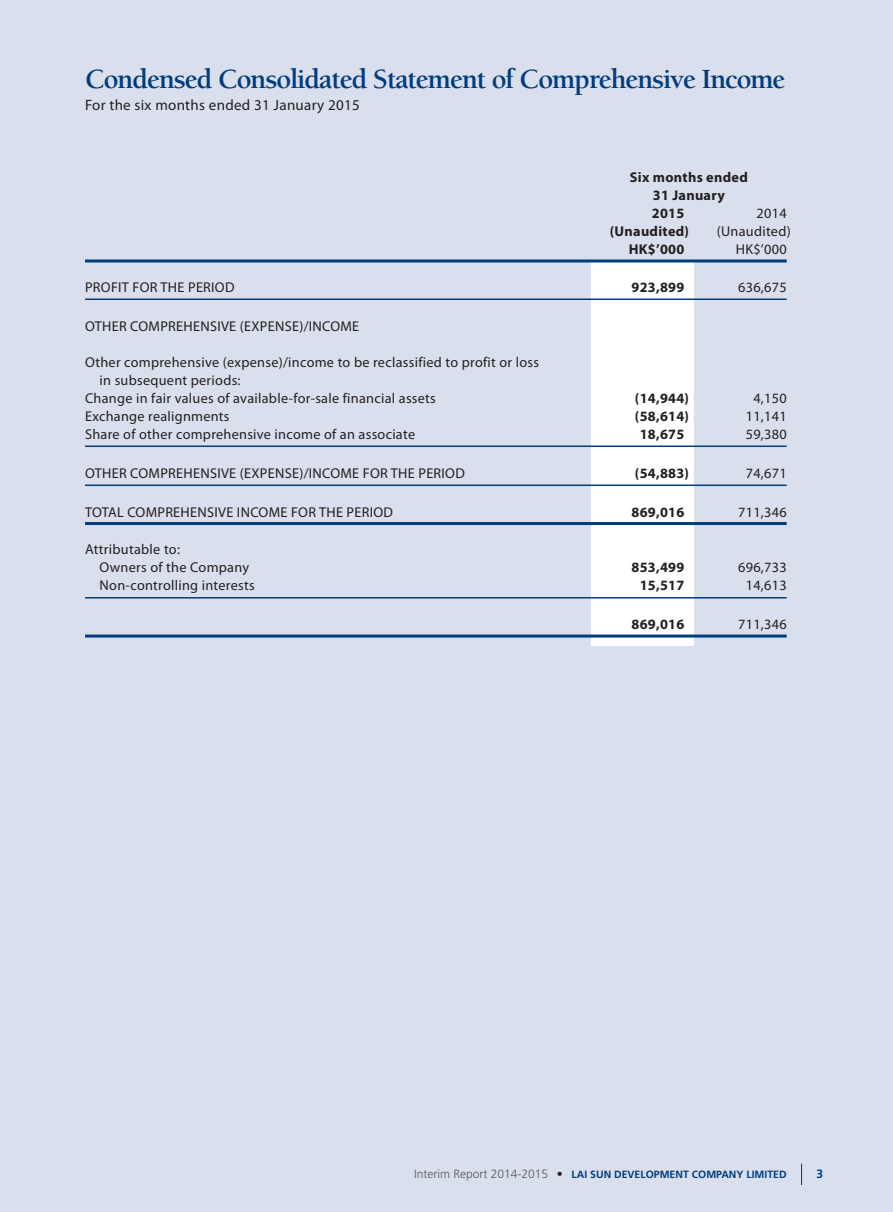
<style>
.page{position:relative;width:893px;height:1212px;background:#dadfed}
.page>*{position:absolute;margin:0;border:0;box-sizing:border-box;transform-origin:0 0}
.Heading{font:700 28.5px "Berkeley Std";letter-spacing:-.04em;color:#013d7d}
.Date{font:15px "Myriad Pro";letter-spacing:.02em;color:#231f20}
.Table_2_colume{font:14.25px "Myriad Pro";letter-spacing:.02em;color:#231f20}
.Table_2_colume-2{font:700 14.25px "Myriad Pro";letter-spacing:.02em;color:#231f20}
.t1{font:700 12px "Frutiger LT Std";color:#013d7d}
.t2{font:700 10.5px "Frutiger LT Std";color:#013d7d}
.s1{font-weight:300;font-size:12px;color:#57585a}
.s2{font-size:12px;color:#231f20}
</style>
<div class="page">
<svg style="left:801px;top:1164px;width:1px;height:21px"></svg>
<div style="left:591px;top:261px;width:102px;height:385px;background:#fff"></div>
<hr style="left:85px;top:259px;width:702px;height:3px;background:#013d7d">
<hr style="left:85px;top:298px;width:702px;height:2px;background:#013d7d">
<hr style="left:85px;top:445px;width:702px;height:2px;background:#013d7d">
<hr style="left:85px;top:484px;width:702px;height:2px;background:#013d7d">
<hr style="left:85px;top:522px;width:702px;height:3px;background:#013d7d">
<hr style="left:85px;top:597px;width:702px;height:1px;background:#013d7d">
<hr style="left:85px;top:634px;width:702px;height:3px;background:#013d7d">
<p class="Heading" style="left:85px;top:64px;width:702px">Condensed Consolidated Statement of Comprehensive Income</p>
<p class="Date" style="left:85px;top:96px;width:276px">For the six months ended 31 January 2015</p>
<p class="Table_2_colume-2" style="left:630px;top:168px;width:119px">Six months ended</p>
<p class="Table_2_colume-2" style="left:653px;top:186px;width:73px">31 January</p>
<p class="Table_2_colume-2" style="left:652px;top:204px;width:34px">2015</p>
<p class="Table_2_colume" style="left:757px;top:204px;width:32px">2014</p>
<p class="Table_2_colume-2" style="left:610px;top:222px;width:81px">(Unaudited)</p>
<p class="Table_2_colume" style="left:717px;top:222px;width:75px">(Unaudited)</p>
<p class="Table_2_colume-2" style="left:629px;top:240px;width:57px">HK$’000</p>
<p class="Table_2_colume" style="left:736px;top:240px;width:52px">HK$’000</p>
<p class="Table_2_colume" style="left:85px;top:278px;width:151px">PROFIT FOR THE PERIOD</p>
<p class="Table_2_colume-2" style="left:631px;top:277px;width:54px">923,899</p>
<p class="Table_2_colume" style="left:738px;top:278px;width:50px">636,675</p>
<p class="Table_2_colume" style="left:85px;top:317px;width:276px">OTHER COMPREHENSIVE (EXPENSE)/INCOME</p>
<p class="Table_2_colume" style="left:85px;top:353px;width:456px">Other comprehensive (expense)/income to be reclassified to profit or loss</p>
<p class="Table_2_colume" style="left:100px;top:371px;width:142px">in subsequent periods:</p>
<p class="Table_2_colume" style="left:85px;top:389px;width:352px">Change in fair values of available-for-sale financial assets</p>
<p class="Table_2_colume-2" style="left:635px;top:388px;width:56px">(14,944)</p>
<p class="Table_2_colume" style="left:753px;top:389px;width:35px">4,150</p>
<p class="Table_2_colume" style="left:85px;top:407px;width:146px">Exchange realignments</p>
<p class="Table_2_colume-2" style="left:635px;top:406px;width:56px">(58,614)</p>
<p class="Table_2_colume" style="left:746px;top:407px;width:42px">11,141</p>
<p class="Table_2_colume" style="left:85px;top:425px;width:332px">Share of other comprehensive income of an associate</p>
<p class="Table_2_colume-2" style="left:640px;top:424px;width:46px">18,675</p>
<p class="Table_2_colume" style="left:746px;top:425px;width:42px">59,380</p>
<p class="Table_2_colume" style="left:85px;top:464px;width:381px">OTHER COMPREHENSIVE (EXPENSE)/INCOME FOR THE PERIOD</p>
<p class="Table_2_colume-2" style="left:635px;top:463px;width:56px">(54,883)</p>
<p class="Table_2_colume" style="left:746px;top:464px;width:42px">74,671</p>
<p class="Table_2_colume" style="left:85px;top:503px;width:309px">TOTAL COMPREHENSIVE INCOME FOR THE PERIOD</p>
<p class="Table_2_colume-2" style="left:631px;top:502px;width:54px">869,016</p>
<p class="Table_2_colume" style="left:738px;top:503px;width:50px">711,346</p>
<p class="Table_2_colume" style="left:85px;top:540px;width:96px">Attributable to:</p>
<p class="Table_2_colume" style="left:100px;top:558px;width:151px">Owners of the Company</p>
<p class="Table_2_colume-2" style="left:631px;top:558px;width:54px">853,499</p>
<p class="Table_2_colume" style="left:738px;top:558px;width:50px">696,733</p>
<p class="Table_2_colume" style="left:100px;top:576px;width:157px">Non-controlling interests</p>
<p class="Table_2_colume-2" style="left:640px;top:576px;width:46px">15,517</p>
<p class="Table_2_colume" style="left:746px;top:576px;width:42px">14,613</p>
<p class="Table_2_colume-2" style="left:631px;top:615px;width:54px">869,016</p>
<p class="Table_2_colume" style="left:738px;top:615px;width:50px">711,346</p>
<p class="t2" style="left:414px;top:1168px;width:374px"><span class="s1">Interim Report 2014-2015</span> <span class="s2">•</span> LAI SUN DEVELOPMENT COMPANY LIMITED</p>
<p class="t1" style="left:816px;top:1167px;width:8px">3</p>
</div>
